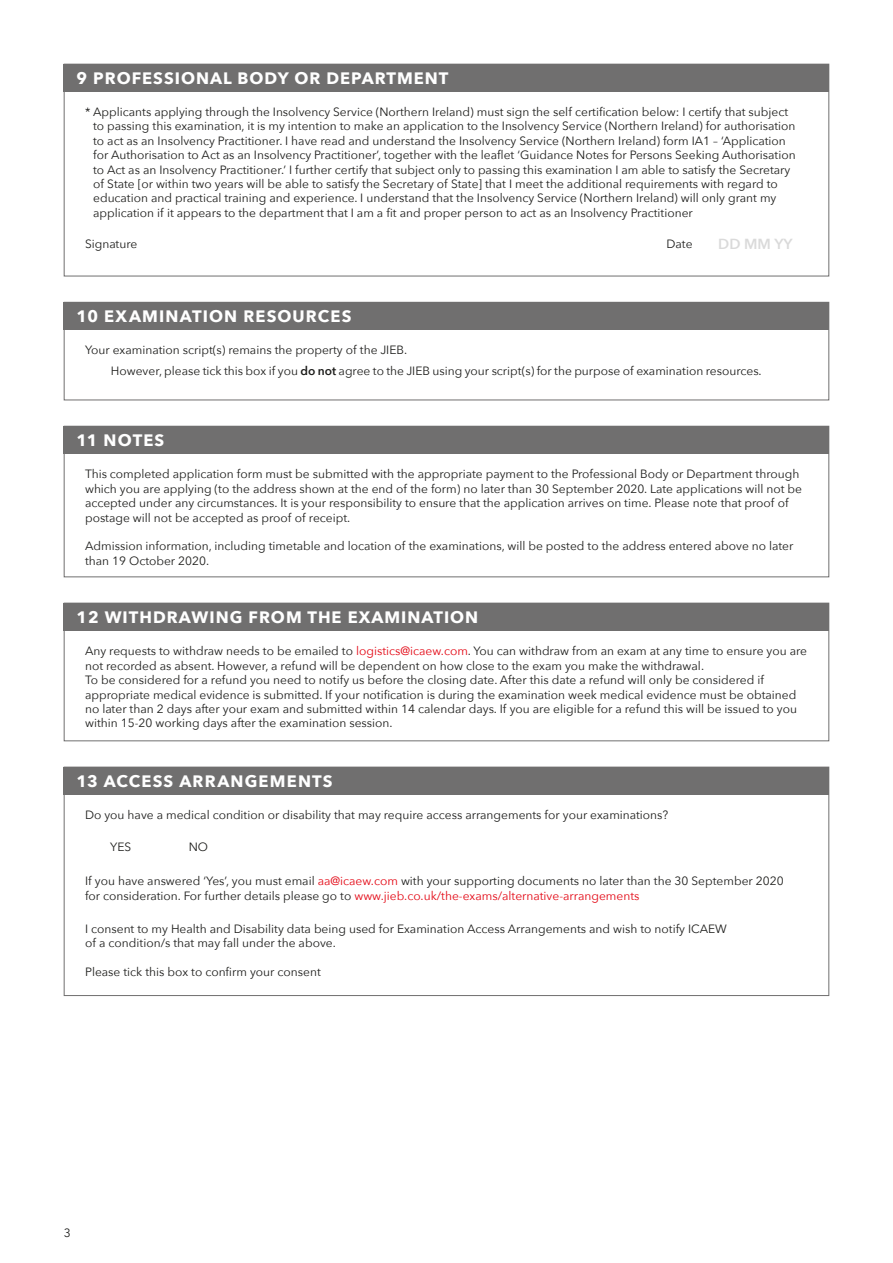
<style>
.page{position:relative;width:893px;height:1263px;background:#fff}
.page>*{position:absolute;margin:0;border:0;box-sizing:border-box;transform-origin:0 0}
.t1{font:700 16.5px "Avenir Next";letter-spacing:.06em;color:#fff}
.t2{font:600 14.55px "Avenir Next";color:#dadada}
.t3{font:12px/14.4px "Avenir Next";color:#1d1d1b}
.s1{font-weight:600}
.s2{color:#e30613}
</style>
<div class="page">
<div style="left:64px;top:64px;width:765px;height:212px;background:#fff;border:1px solid #706f6f"></div>
<div style="left:64px;top:64px;width:765px;height:28px;background:#706f6f"></div>
<div style="left:64px;top:426px;width:765px;height:151px;background:#fff;border:1px solid #706f6f"></div>
<div style="left:64px;top:426px;width:765px;height:28px;background:#706f6f"></div>
<div style="left:64px;top:603px;width:765px;height:138px;background:#fff;border:1px solid #706f6f"></div>
<div style="left:64px;top:603px;width:765px;height:28px;background:#706f6f"></div>
<div style="left:64px;top:767px;width:765px;height:229px;background:#fff;border:1px solid #706f6f"></div>
<div style="left:64px;top:767px;width:765px;height:28px;background:#706f6f"></div>
<div style="left:64px;top:302px;width:765px;height:28px;background:#706f6f"></div>
<h1 class="t1" style="left:77px;top:63px;width:373px">9 PROFESSIONAL BODY OR DEPARTMENT</h1>
<p class="t3" style="left:93px;top:104px;width:704px;text-indent:-8px">* Applicants applying through the Insolvency Service (Northern Ireland) must sign the self certification below: I certify that subject to passing this examination, it is my intention to make an application to the Insolvency Service (Northern Ireland) for authorisation to act as an Insolvency Practitioner. I have read and understand the Insolvency Service (Northern Ireland) form IA1 – ‘Application for Authorisation to Act as an Insolvency Practitioner’, together with the leaflet ‘Guidance Notes for Persons Seeking Authorisation to Act as an Insolvency Practitioner.’ I further certify that subject only to passing this examination I am able to satisfy the Secretary of State [or within two years will be able to satisfy the Secretary of State] that I meet the additional requirements with regard to education and practical training and experience. I understand that the Insolvency Service (Northern Ireland) will only grant my application if it appears to the department that I am a fit and proper person to act as an Insolvency Practitioner</p>
<p class="t3" style="left:85px;top:236px;width:54px">Signature</p>
<p class="t3" style="left:666px;top:236px;width:28px">Date</p>
<p class="t2" style="left:718px;top:232px;width:76px">DD MM YY</p>
<h1 class="t1" style="left:77px;top:302px;width:276px">10 EXAMINATION RESOURCES</h1>
<p class="t3" style="left:111px;top:339px;width:652px;line-height:21.3px;text-indent:-26px">Your examination script(s) remains the property of the JIEB.<br>However, please tick this box if you <span class="s1">do not</span> agree to the JIEB using your script(s) for the purpose of examination resources.</p>
<h1 class="t1" style="left:77px;top:426px;width:89px">11 NOTES</h1>
<p class="t3" style="left:85px;top:467px;width:719px">This completed application form must be submitted with the appropriate payment to the Professional Body or Department through which you are applying (to the address shown at the end of the form) no later than 30 September 2020. Late applications will not be accepted under any circumstances. It is your responsibility to ensure that the application arrives on time. Please note that proof of postage will not be accepted as proof of receipt.</p>
<p class="t3" style="left:85px;top:539px;width:710px">Admission information, including timetable and location of the examinations, will be posted to the address entered above no later than 19 October 2020.</p>
<h1 class="t1" style="left:77px;top:602px;width:403px">12 WITHDRAWING FROM THE EXAMINATION</h1>
<p class="t3" style="left:85px;top:643px;width:724px">Any requests to withdraw needs to be emailed to <span class="s2">logistics@icaew.com</span>. You can withdraw from an exam at any time to ensure you are not recorded as absent. However, a refund will be dependent on how close to the exam you make the withdrawal.<br>To be considered for a refund you need to notify us before the closing date. After this date a refund will only be considered if appropriate medical evidence is submitted. If your notification is during the examination week medical evidence must be obtained no later than 2 days after your exam and submitted within 14 calendar days. If you are eligible for a refund this will be issued to you within 15-20 working days after the examination session.</p>
<h1 class="t1" style="left:77px;top:766px;width:258px">13 ACCESS ARRANGEMENTS</h1>
<p class="t3" style="left:85px;top:807px;width:585px">Do you have a medical condition or disability that may require access arrangements for your examinations?</p>
<p class="t3" style="left:110px;top:839px;width:23px">YES</p>
<p class="t3" style="left:189px;top:839px;width:21px">NO</p>
<p class="t3" style="left:85px;top:873px;width:700px">If you have answered ‘Yes’, you must email <span class="s2">aa@icaew.com</span> with your supporting documents no later than the 30 September 2020 for consideration. For further details please go to <span class="s2">www.jieb.co.uk/the-exams/alternative-arrangements</span></p>
<p class="t3" style="left:85px;top:921px;width:643px">I consent to my Health and Disability data being used for Examination Access Arrangements and wish to notify ICAEW of a condition/s that may fall under the above.</p>
<p class="t3" style="left:85px;top:964px;width:237px">Please tick this box to confirm your consent</p>
<p class="t3" style="left:64px;top:1225px;width:8px">3</p>
</div>
